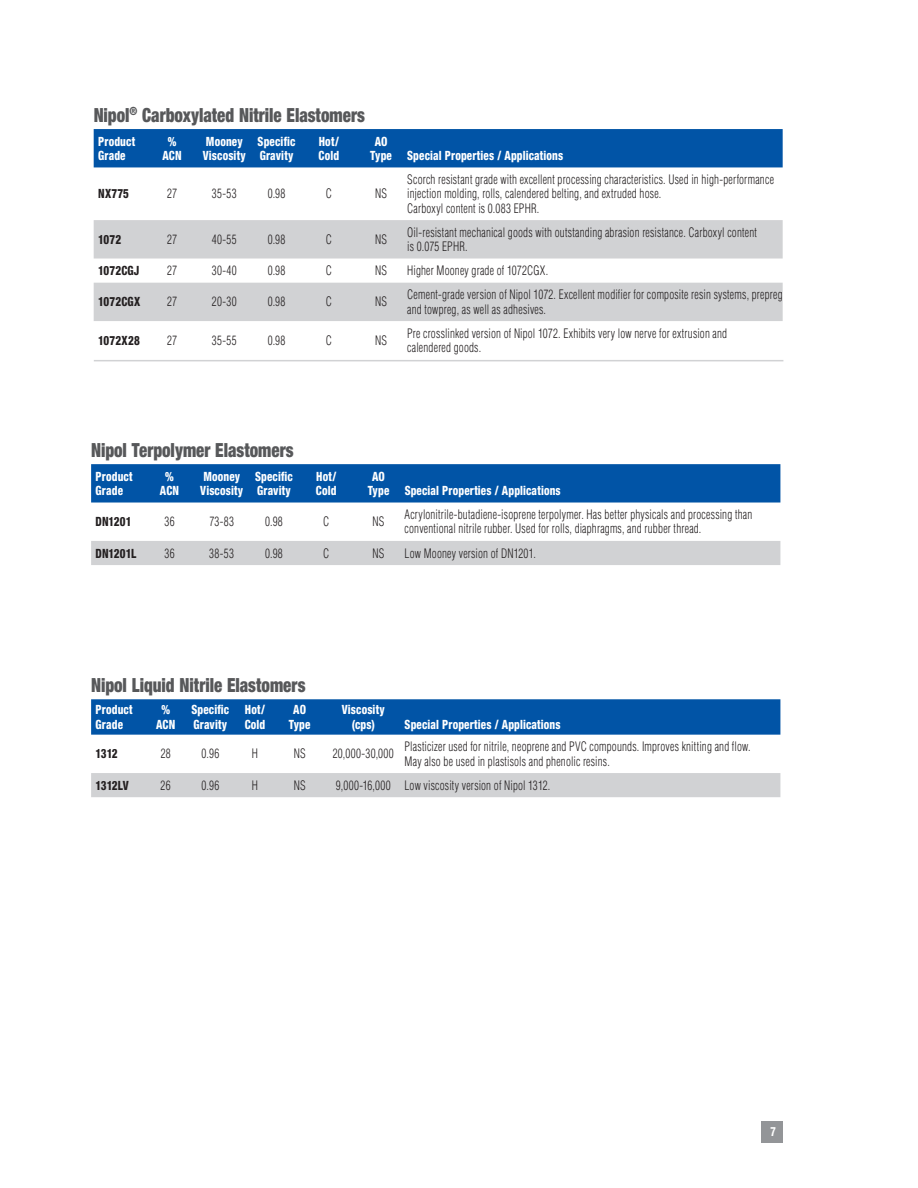
<style>
.page{position:relative;width:918px;height:1188px;background:#fff}
.page>*{position:absolute;margin:0;border:0;box-sizing:border-box;transform-origin:0 0}
.Table_Headline{font:900 condensed 19.5px "Helvetica Neue LT Std";color:#57585a;scale:.87 1}
.Table_text{font:300 condensed 12.75px/14.2px "Helvetica LT Std";letter-spacing:.02em;color:#231f20;scale:.87 1}
.Table_subheads{font:800 condensed 12.75px/14.2px "Helvetica Neue LT Std";letter-spacing:.015em;color:#fff;scale:.87 1}
.Table_text-2{font:800 condensed 12.75px "Helvetica Neue LT Std";letter-spacing:.01em;color:#231f20;scale:.87 1}
.t1{font:700 condensed 12.75px "Helvetica Neue LT Std";color:#fff;scale:.87 1}
</style>
<div class="page">
<div style="left:762px;top:1121px;width:21px;height:21px;background:#939598"></div>
<div style="left:94px;top:129px;width:689px;height:38px;background:#0154a6"></div>
<div style="left:94px;top:220px;width:689px;height:39px;background:#d1d2d4"></div>
<div style="left:94px;top:283px;width:689px;height:38px;background:#d1d2d4"></div>
<div style="left:91px;top:464px;width:689px;height:39px;background:#0154a6"></div>
<div style="left:91px;top:541px;width:689px;height:24px;background:#d1d2d4"></div>
<div style="left:91px;top:699px;width:689px;height:36px;background:#0154a6"></div>
<div style="left:91px;top:773px;width:689px;height:24px;background:#d1d2d4"></div>
<hr style="left:94px;top:360px;width:689px;height:1px;background:#d1d2d4">
<p class="Table_Headline" style="left:94px;top:103px;width:313px">Nipol<sup>®</sup> Carboxylated Nitrile Elastomers</p>
<p class="Table_subheads" style="left:98px;top:134px;width:44px">Product<br>Grade</p>
<p class="Table_subheads" style="left:162px;top:134px;width:24px;text-align:center">%<br>ACN</p>
<p class="Table_subheads" style="left:203px;top:134px;width:51px">Mooney<br>Viscosity</p>
<p class="Table_subheads" style="left:258px;top:134px;width:45px">Specific<br>Gravity</p>
<p class="Table_subheads" style="left:319px;top:134px;width:25px">Hot/<br>Cold</p>
<p class="Table_subheads" style="left:370px;top:134px;width:26px;text-align:center">AO<br>Type</p>
<p class="Table_text-2" style="left:98px;top:186px;width:37px">NX775</p>
<p class="Table_text" style="left:167px;top:187px;width:13px">27</p>
<p class="Table_text" style="left:212px;top:187px;width:30px">35-53</p>
<p class="Table_text" style="left:268px;top:187px;width:22px">0.98</p>
<p class="Table_text" style="left:326px;top:187px;width:9px">C</p>
<p class="Table_text" style="left:375px;top:187px;width:15px">NS</p>
<p class="Table_subheads" style="left:407px;top:148px;width:181px">Special Properties / Applications</p>
<p class="Table_text" style="left:407px;top:172px;width:423px">Scorch resistant grade with excellent processing characteristics. Used in high-performance injection molding, rolls, calendered belting, and extruded hose.<br>Carboxyl content is 0.083 EPHR.</p>
<p class="Table_text-2" style="left:98px;top:231px;width:28px">1072</p>
<p class="Table_text" style="left:167px;top:232px;width:13px">27</p>
<p class="Table_text" style="left:212px;top:232px;width:30px">40-55</p>
<p class="Table_text" style="left:268px;top:232px;width:22px">0.98</p>
<p class="Table_text" style="left:326px;top:232px;width:9px">C</p>
<p class="Table_text" style="left:375px;top:232px;width:15px">NS</p>
<p class="Table_text" style="left:407px;top:225px;width:404px">Oil-resistant mechanical goods with outstanding abrasion resistance. Carboxyl content is 0.075 EPHR.</p>
<p class="Table_text-2" style="left:98px;top:263px;width:49px">1072CGJ</p>
<p class="Table_text" style="left:167px;top:263px;width:13px">27</p>
<p class="Table_text" style="left:212px;top:263px;width:30px">30-40</p>
<p class="Table_text" style="left:268px;top:263px;width:22px">0.98</p>
<p class="Table_text" style="left:326px;top:263px;width:9px">C</p>
<p class="Table_text" style="left:375px;top:263px;width:15px">NS</p>
<p class="Table_text" style="left:407px;top:263px;width:164px">Higher Mooney grade of 1072CGX.</p>
<p class="Table_text-2" style="left:98px;top:294px;width:50px">1072CGX</p>
<p class="Table_text" style="left:167px;top:295px;width:13px">27</p>
<p class="Table_text" style="left:212px;top:295px;width:30px">20-30</p>
<p class="Table_text" style="left:268px;top:295px;width:22px">0.98</p>
<p class="Table_text" style="left:326px;top:295px;width:9px">C</p>
<p class="Table_text" style="left:375px;top:295px;width:15px">NS</p>
<p class="Table_text" style="left:407px;top:288px;width:433px">Cement-grade version of Nipol 1072. Excellent modifier for composite resin systems, prepreg and towpreg, as well as adhesives.</p>
<p class="Table_text-2" style="left:98px;top:332px;width:49px">1072X28</p>
<p class="Table_text" style="left:167px;top:333px;width:13px">27</p>
<p class="Table_text" style="left:212px;top:333px;width:30px">35-55</p>
<p class="Table_text" style="left:268px;top:333px;width:22px">0.98</p>
<p class="Table_text" style="left:326px;top:333px;width:9px">C</p>
<p class="Table_text" style="left:375px;top:333px;width:15px">NS</p>
<p class="Table_text" style="left:407px;top:326px;width:369px">Pre crosslinked version of Nipol 1072. Exhibits very low nerve for extrusion and calendered goods.</p>
<p class="Table_Headline" style="left:91px;top:438px;width:234px">Nipol Terpolymer Elastomers</p>
<p class="Table_subheads" style="left:96px;top:469px;width:44px">Product<br>Grade</p>
<p class="Table_subheads" style="left:160px;top:469px;width:24px;text-align:center">%<br>ACN</p>
<p class="Table_subheads" style="left:200px;top:469px;width:51px">Mooney<br>Viscosity</p>
<p class="Table_subheads" style="left:255px;top:469px;width:45px">Specific<br>Gravity</p>
<p class="Table_subheads" style="left:316px;top:469px;width:25px">Hot/<br>Cold</p>
<p class="Table_subheads" style="left:368px;top:469px;width:26px;text-align:center">AO<br>Type</p>
<p class="Table_subheads" style="left:405px;top:483px;width:181px">Special Properties / Applications</p>
<p class="Table_text-2" style="left:96px;top:514px;width:43px">DN1201</p>
<p class="Table_text" style="left:164px;top:514px;width:13px">36</p>
<p class="Table_text" style="left:209px;top:514px;width:30px">73-83</p>
<p class="Table_text" style="left:265px;top:514px;width:22px">0.98</p>
<p class="Table_text" style="left:323px;top:514px;width:9px">C</p>
<p class="Table_text" style="left:373px;top:514px;width:15px">NS</p>
<p class="Table_text" style="left:405px;top:507px;width:401px">Acrylonitrile-butadiene-isoprene terpolymer. Has better physicals and processing than conventional nitrile rubber. Used for rolls, diaphragms, and rubber thread.</p>
<p class="Table_text-2" style="left:96px;top:545px;width:48px">DN1201L</p>
<p class="Table_text" style="left:164px;top:546px;width:13px">36</p>
<p class="Table_text" style="left:209px;top:546px;width:30px">38-53</p>
<p class="Table_text" style="left:265px;top:546px;width:22px">0.98</p>
<p class="Table_text" style="left:323px;top:546px;width:9px">C</p>
<p class="Table_text" style="left:373px;top:546px;width:15px">NS</p>
<p class="Table_text" style="left:405px;top:546px;width:152px">Low Mooney version of DN1201.</p>
<p class="Table_Headline" style="left:91px;top:673px;width:248px">Nipol Liquid Nitrile Elastomers</p>
<p class="Table_subheads" style="left:96px;top:703px;width:44px">Product<br>Grade</p>
<p class="Table_subheads" style="left:156px;top:703px;width:24px;text-align:center">%<br>ACN</p>
<p class="Table_subheads" style="left:191px;top:703px;width:45px">Specific<br>Gravity</p>
<p class="Table_subheads" style="left:245px;top:703px;width:25px">Hot/<br>Cold</p>
<p class="Table_subheads" style="left:289px;top:703px;width:26px;text-align:center">AO<br>Type</p>
<p class="Table_subheads" style="left:342px;top:703px;width:51px;text-align:center">Viscosity (cps)</p>
<p class="Table_subheads" style="left:405px;top:717px;width:181px">Special Properties / Applications</p>
<p class="Table_text-2" style="left:96px;top:746px;width:27px">1312</p>
<p class="Table_text" style="left:161px;top:747px;width:13px">28</p>
<p class="Table_text" style="left:201px;top:747px;width:22px">0.96</p>
<p class="Table_text" style="left:252px;top:747px;width:9px">H</p>
<p class="Table_text" style="left:294px;top:747px;width:15px">NS</p>
<p class="Table_text" style="left:333px;top:747px;width:72px">20,000-30,000</p>
<p class="Table_text" style="left:405px;top:739px;width:399px">Plasticizer used for nitrile, neoprene and PVC compounds. Improves knitting and flow.<br>May also be used in plastisols and phenolic resins.</p>
<p class="Table_text-2" style="left:96px;top:777px;width:40px">1312LV</p>
<p class="Table_text" style="left:161px;top:778px;width:13px">26</p>
<p class="Table_text" style="left:201px;top:778px;width:22px">0.96</p>
<p class="Table_text" style="left:252px;top:778px;width:9px">H</p>
<p class="Table_text" style="left:294px;top:778px;width:15px">NS</p>
<p class="Table_text" style="left:336px;top:778px;width:64px">9,000-16,000</p>
<p class="Table_text" style="left:405px;top:778px;width:169px">Low viscosity version of Nipol 1312.</p>
<p class="t1" style="left:770px;top:1124px;width:8px">7</p>
</div>
